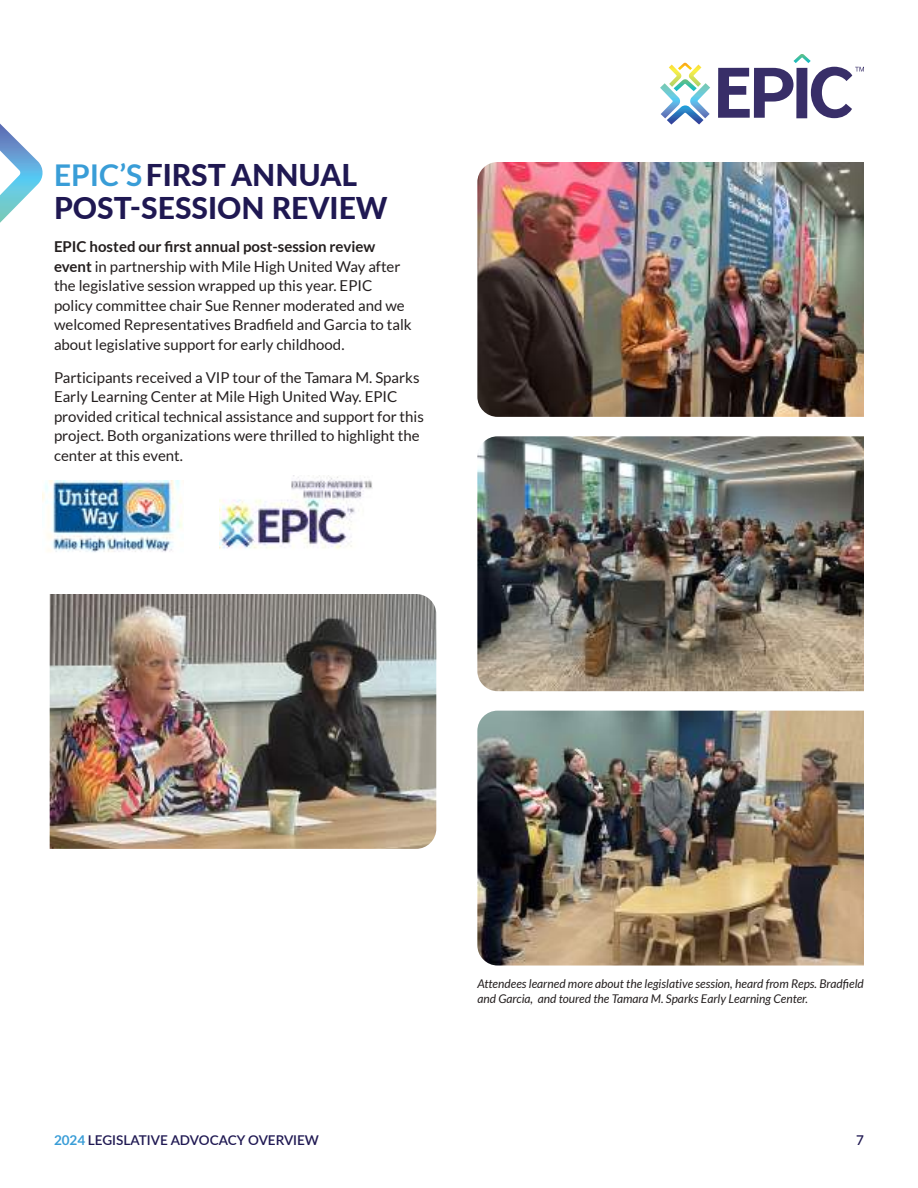
<style>
.page{position:relative;width:918px;height:1188px;background:#fff}
.page>*{position:absolute;margin:0;border:0;box-sizing:border-box;transform-origin:0 0}
.t1{font:800 30px/33px "Lato";color:#1f1852}
.t2{font:15px/19.5px "Lato";color:#241f1f}
.t3{font:600 13.5px "Lato";color:#1f1852}
.t4{font:italic 12px/15px "Lato";color:#241f1f}
.s1{font-weight:700;color:#399dd7}
.s2{font-weight:700}
</style>
<div class="page">
<svg style="left:660px;top:63px;width:50px;height:62px"></svg>
<svg style="left:718px;top:54px;width:146px;height:64px"></svg>
<img style="left:477px;top:162px;width:387px;height:255px">
<img style="left:477px;top:436px;width:387px;height:255px">
<img style="left:50px;top:594px;width:386px;height:255px">
<img style="left:477px;top:711px;width:387px;height:255px">
<img style="left:42px;top:480px;width:142px;height:72px">
<img style="left:219px;top:476px;width:154px;height:73px">
<svg style="left:0;top:124px;width:43px;height:99px"></svg>
<h1 class="t1" style="left:54px;top:157px;width:335px"><span class="s1">EPIC’S</span>FIRST ANNUAL<br>POST-SESSION REVIEW</h1>
<p class="t2" style="left:54px;top:237px;width:359px"><span class="s2">EPIC hosted our first annual post-session review event</span> in partnership with Mile High United Way after the legislative session wrapped up this year. EPIC policy committee chair Sue Renner moderated and we welcomed Representatives Bradfield and Garcia to talk about legislative support for early childhood.</p>
<p class="t2" style="left:54px;top:367px;width:371px">Participants received a VIP tour of the Tamara M. Sparks Early Learning Center at Mile High United Way. EPIC provided critical technical assistance and support for this project. Both organizations were thrilled to highlight the center at this event.</p>
<p class="t4" style="left:477px;top:977px;width:388px">Attendees learned more about the legislative session, heard from Reps. Bradfield and Garcia, and toured the Tamara M. Sparks Early Learning Center.</p>
<p class="t3" style="left:54px;top:1130px;width:267px"><span class="s1">2024</span> LEGISLATIVE ADVOCACY OVERVIEW</p>
<p class="t3" style="left:856px;top:1130px;width:9px">7</p>
</div>
